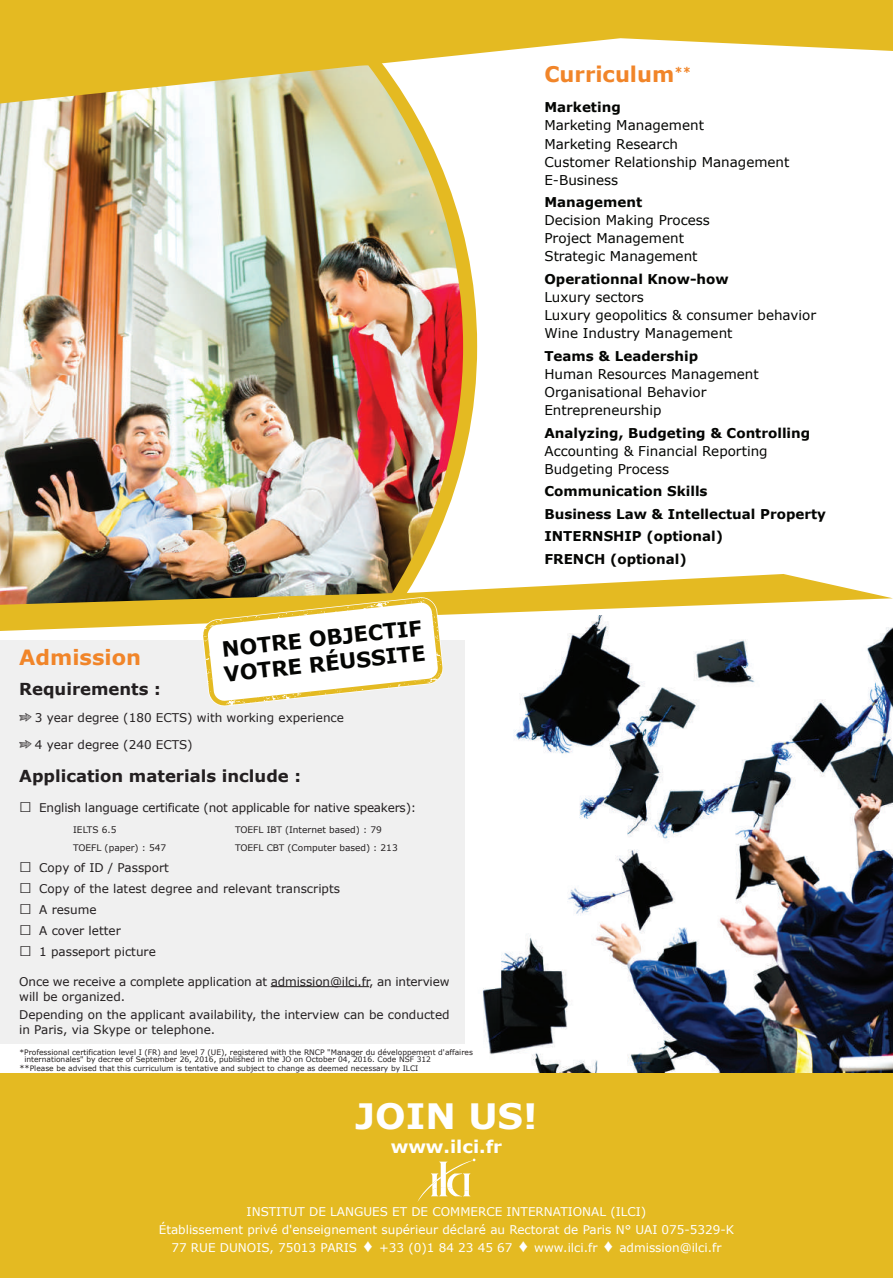
<style>
.page{position:relative;width:893px;height:1278px;background:#fff}
.page>*{position:absolute;margin:0;border:0;box-sizing:border-box;transform-origin:0 0}
.t1{font:700 34.95px "Verdana";color:#fff}
.t2{font:700 21.45px "Verdana";color:#f18529}
.t3{font:700 21px/25.2px "Verdana";color:#040503}
.t4{font:700 21px "Verdana";color:#f18529}
.t5{font:700 17.55px "Verdana";color:#fff}
.t6{font:700 16.5px "Verdana";color:#231f20}
.t7{font:13.5px/18px "Verdana";color:#040503}
.t8{font:700 13.5px/22.5px "Verdana";color:#040503}
.t9{font:12px/15px "Verdana";color:#231f20}
.t10{font:12px/17.7px "Verdana";color:#fff;text-align:center}
.t11{font:9px "Verdana";color:#231f20}
.t12{font:7.5px/7.5px "Verdana";color:#231f20}
.s1{font-family:"Austie Bost Arrow Mania";font-size:17.55px}
.s2{font-size:21px}
.s3{font-size:8.1px}
.s4{font-family:"Arial";font-size:18px}
</style>
<div class="page">
<img style="left:482px;top:631px;width:411px;height:442px">
<div style="left:0;top:1073px;width:893px;height:205px;background:#e4ba22"></div>
<svg style="left:417px;top:1158px;width:59px;height:44px"></svg>
<div style="left:0;top:640px;width:465px;height:403px;background:#f0f0f0"></div>
<hr style="left:271px;top:986px;width:98px;height:1px;background:#231f20">
<svg style="left:463px;top:232px;width:14px;height:228px;fill:#e4ba22"></svg>
<img style="left:0;top:104px;width:463px;height:470px">
<svg style="left:0;top:574px;width:893px;height:57px"></svg>
<svg style="left:201px;top:595px;width:244px;height:111px"></svg>
<svg style="left:0;top:0;width:893px;height:104px;fill:#e4ba22"></svg>
<h2 class="t2" style="left:544px;top:59px;width:148px">Curriculum<sup>**</sup></h2>
<p class="t8" style="left:544px;top:96px;width:78px">Marketing</p>
<p class="t7" style="left:544px;top:116px;width:246px">Marketing Management<br>Marketing Research<br>Customer Relationship Management<br>E-Business</p>
<p class="t8" style="left:544px;top:191px;width:99px">Management</p>
<p class="t7" style="left:544px;top:211px;width:167px">Decision Making Process<br>Project Management<br>Strategic Management</p>
<p class="t8" style="left:544px;top:267px;width:186px">Operationnal Know-how</p>
<p class="t7" style="left:544px;top:288px;width:273px">Luxury sectors<br>Luxury geopolitics &amp; consumer behavior<br>Wine Industry Management</p>
<p class="t8" style="left:544px;top:344px;width:155px">Teams &amp; Leadership</p>
<p class="t7" style="left:544px;top:365px;width:216px">Human Resources Management<br>Organisational Behavior<br>Entrepreneurship</p>
<p class="t8" style="left:544px;top:421px;width:267px">Analyzing, Budgeting &amp; Controlling</p>
<p class="t7" style="left:544px;top:441px;width:225px">Accounting &amp; Financial Reporting<br>Budgeting Process</p>
<p class="t8" style="left:544px;top:480px;width:283px">Communication Skills<br>Business Law &amp; Intellectual Property<br>INTERNSHIP (optional)<br>FRENCH (optional)</p>
<h3 class="t3" style="left:220px;top:636px;width:204px;rotate:-6deg">NOTRE OBJECTIF<br>VOTRE RÉUSSITE</h3>
<h3 class="t4" style="left:19px;top:642px;width:123px">Admission</h3>
<h3 class="t6" style="left:19px;top:677px;width:143px">Requirements :</h3>
<p class="t9" style="left:19px;top:709px;width:326px"><span class="s1">Q</span> 3 year degree (180 ECTS) with working experience</p>
<p class="t9" style="left:19px;top:736px;width:175px"><span class="s1">Q</span> 4 year degree (240 ECTS)</p>
<h3 class="t6" style="left:19px;top:764px;width:283px">Application materials include :</h3>
<p class="t9" style="left:19px;top:799px;width:399px"><span class="s2">□</span> English language certificate (not applicable for native speakers):</p>
<p class="t11" style="left:73px;top:823px;width:45px">IELTS 6.5</p>
<p class="t11" style="left:235px;top:823px;width:148px">TOEFL IBT (Internet based) : 79</p>
<p class="t11" style="left:73px;top:841px;width:95px">TOEFL (paper) : 547</p>
<p class="t11" style="left:235px;top:841px;width:164px">TOEFL CBT (Computer based) : 213</p>
<p class="t9" style="left:19px;top:859px;width:151px"><span class="s2">□</span> Copy of ID / Passport</p>
<p class="t9" style="left:19px;top:880px;width:322px"><span class="s2">□</span> Copy of the latest degree and relevant transcripts</p>
<p class="t9" style="left:19px;top:901px;width:79px"><span class="s2">□</span> A resume</p>
<p class="t9" style="left:19px;top:922px;width:103px"><span class="s2">□</span> A cover letter</p>
<p class="t9" style="left:19px;top:943px;width:138px"><span class="s2">□</span> 1 passeport picture</p>
<p class="t9" style="left:19px;top:973px;width:432px">Once we receive a complete application at admission@ilci.fr, an interview will be organized.</p>
<p class="t9" style="left:19px;top:1006px;width:432px">Depending on the applicant availability, the interview can be conducted in Paris, via Skype or telephone.</p>
<p class="t12" style="left:24px;top:1048px;width:450px;text-indent:-5px">*Professional certification level I (FR) and level 7 (UE), registered with the RNCP "Manager du développement d'affaires internationales" by decree of September 26, 2016, published in the JO on October 04, 2016. Code NSF 312</p>
<p class="t12" style="left:20px;top:1064px;width:400px"><span class="s3">**</span>Please be advised that this curriculum is tentative and subject to change as deemed necessary by ILCI</p>
<h1 class="t1" style="left:355px;top:1091px;width:184px">JOIN US!</h1>
<h3 class="t5" style="left:391px;top:1133px;width:113px">www.ilci.fr</h3>
<p class="t10" style="left:159px;top:1203px;width:577px">INSTITUT DE LANGUES ET DE COMMERCE INTERNATIONAL (ILCI)<br>Établissement privé d'enseignement supérieur déclaré au Rectorat de Paris N° UAI 075-5329-K<br>77 RUE DUNOIS, 75013 PARIS <span class="s4">♦</span> +33 (0)1 84 23 45 67 <span class="s4">♦</span> www.ilci.fr <span class="s4">♦</span> admission@ilci.fr</p>
</div>
